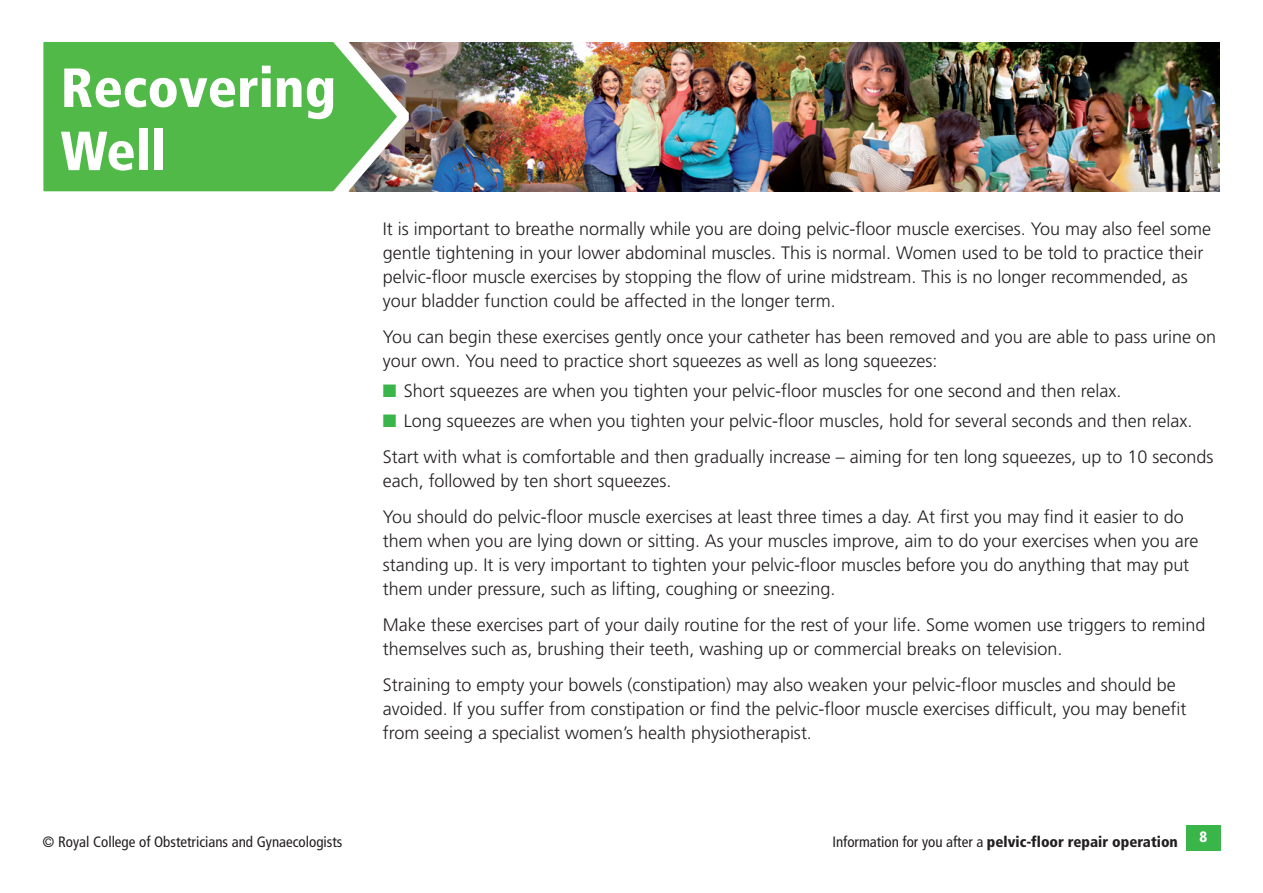
<style>
.page{position:relative;width:1263px;height:893px;background:#fff}
.page>*{position:absolute;margin:0;border:0;box-sizing:border-box;transform-origin:0 0}
.t1{font:300 18px/24px "Frutiger";color:#231f20}
.t2{font:900 condensed 15px "Frutiger";color:#231f20}
.t3{font:condensed 15px "Frutiger";color:#231f20}
.t4{font:900 condensed 15px "Frutiger";color:#fff}
.s1{color:#3ab54a}
.s2{font-weight:400}
</style>
<div class="page">
<img style="left:409px;top:43px;width:810px;height:148px">
<div style="left:1186px;top:825px;width:34px;height:25px;background:#3ab54a"></div>
<svg style="left:43px;top:42px;width:366px;height:150px;background:#61b557"></svg>
<svg style="left:64px;top:66px;width:207px;height:41px"></svg>
<svg style="left:277px;top:78px;width:24px;height:29px"></svg>
<svg style="left:307px;top:78px;width:26px;height:41px"></svg>
<svg style="left:61px;top:132px;width:73px;height:39px"></svg>
<div style="left:139px;top:129px;width:9px;height:41px;background:#fff"></div>
<div style="left:154px;top:129px;width:9px;height:41px;background:#fff"></div>
<p class="t1" style="left:383px;top:218px;width:830px">It is important to breathe normally while you are doing pelvic-floor muscle exercises. You may also feel some gentle tightening in your lower abdominal muscles. This is normal. Women used to be told to practice their pelvic-floor muscle exercises by stopping the flow of urine midstream. This is no longer recommended, as your bladder function could be affected in the longer term.</p>
<p class="t1" style="left:383px;top:326px;width:835px">You can begin these exercises gently once your catheter has been removed and you are able to pass urine on your own. You need to practice short squeezes as well as long squeezes:</p>
<p class="t1" style="left:383px;top:380px;width:740px"><span class="s1">■</span> Short squeezes are when you tighten your pelvic-floor muscles for one second and then relax.</p>
<p class="t1" style="left:383px;top:404px;width:832px;line-height:36px"><span class="s1">■</span> Long squeezes are when you tighten your pelvic-floor muscles, hold for several seconds and then relax.<br>Start with what is comfortable and then gradually increase – aiming for ten long squeezes, up to 10 seconds</p>
<p class="t1" style="left:383px;top:464px;width:802px;line-height:36px">each, followed by ten short squeezes.<br>You should do pelvic-floor muscle exercises at least three times a day. At first you may find it easier to do</p>
<p class="t1" style="left:383px;top:530px;width:817px">them when you are lying down or sitting. As your muscles improve, aim to do your exercises when you are standing up. It is very important to tighten your pelvic-floor muscles before you do anything that may put them under pressure, such as lifting, coughing or sneezing.</p>
<p class="t1" style="left:383px;top:614px;width:824px">Make these exercises part of your daily routine for the rest of your life. Some women use triggers to remind themselves such as, brushing their teeth, washing up or commercial breaks on television.</p>
<p class="t1" style="left:383px;top:674px;width:805px">Straining to empty your bowels (constipation) may also weaken your pelvic-floor muscles and should be avoided. If you suffer from constipation or find the pelvic-floor muscle exercises difficult, you may benefit from seeing a specialist women’s health physiotherapist.</p>
<p class="t3" style="left:43px;top:836px;width:301px">© Royal College of Obstetricians and Gynaecologists</p>
<p class="t2" style="left:832px;top:836px;width:347px"><span class="s2">Information for you after a</span> pelvic-floor repair operation</p>
<p class="t4" style="left:1199px;top:830px;width:9px">8</p>
</div>
